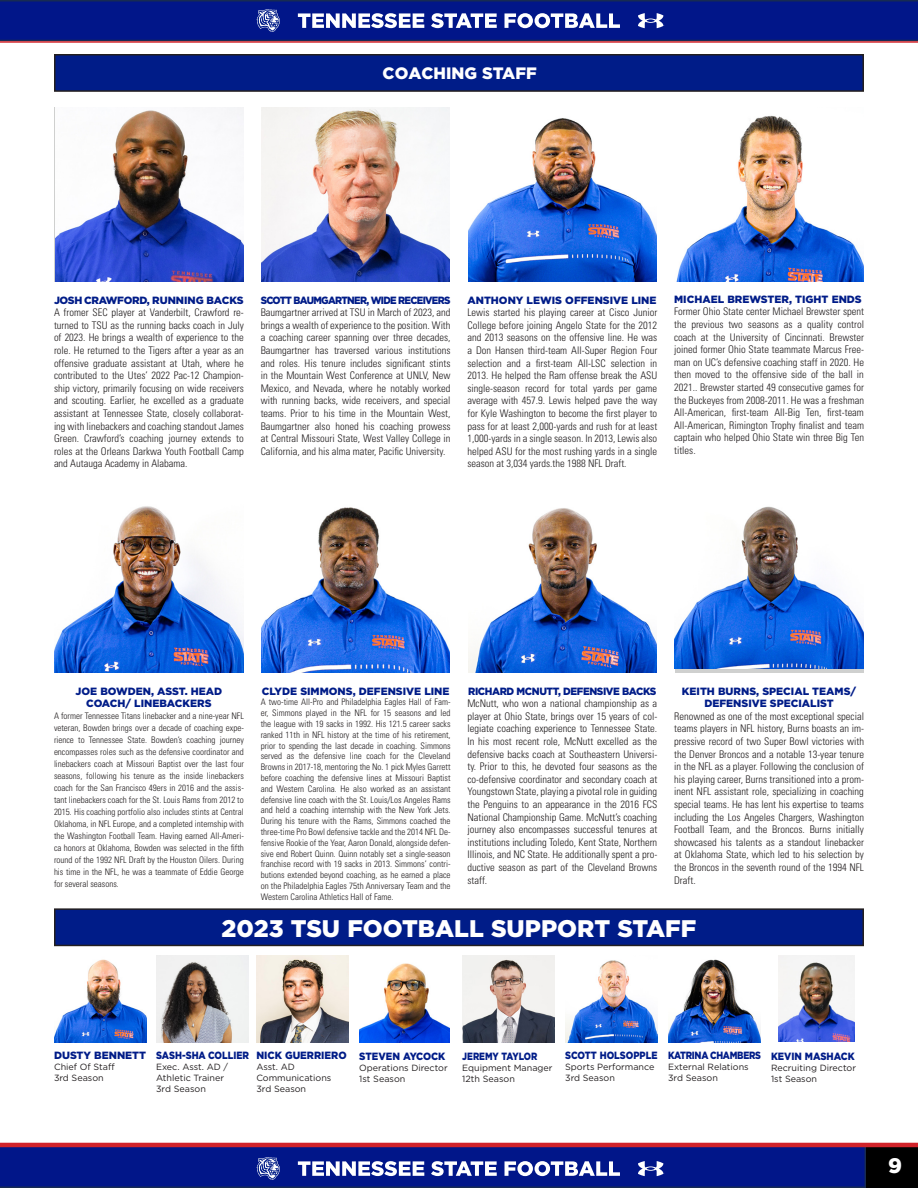
<style>
.page{position:relative;width:918px;height:1188px;background:#fff}
.page>*{position:absolute;margin:0;border:0;box-sizing:border-box;transform-origin:0 0}
.t1{font:900 24px "Gotham";color:#fff}
.t2{font:900 21px "Gotham";color:#fff}
.t3{font:900 16.5px "Gotham";color:#fff}
.t4{font:300 condensed 10.5px/12.6px "Univers LT Std";color:#231f20;text-align:justify}
.t5{font:900 10.5px/12.6px "Gotham";color:#001c88;text-align:center}
.t6{font:900 10.5px "Gotham";letter-spacing:-.07em;color:#001c88;scale:.93 1}
.t7{font:900 10.5px "Gotham";color:#001c88;scale:.87 1}
.t8{font:900 10.5px "Gotham";letter-spacing:-.04em;color:#001c88;scale:.96 1}
.t9{font:900 10.5px "Gotham";letter-spacing:-.03em;color:#001c88}
.t10{font:900 10.5px "Gotham";letter-spacing:-.03em;color:#001c88;scale:.85 1}
.t11{font:900 10.5px "Gotham";color:#001c88;scale:.95 1}
.t12{font:900 10.5px "Gotham";color:#001c88;scale:.93 1}
.t13{font:900 10.5px "Gotham";color:#001c88;scale:.83 1}
.t14{font:900 10.5px "Gotham";color:#001c88;scale:.9 1}
.t15{font:300 condensed 9px/10.8px "Univers LT Std";color:#231f20;text-align:justify}
.t16{font:9px "Gotham";color:#231f20}
</style>
<div class="page">
<div style="left:866px;top:1145px;width:52px;height:43px;background:#000"></div>
<hr style="left:0;top:41px;width:918px;height:2px;background:#d1232a">
<svg style="left:0;top:0;width:918px;height:41px;background:#192c8f"></svg>
<svg style="left:0;top:1147px;width:866px;height:41px;background:#182a90"></svg>
<hr style="left:0;top:1143px;width:918px;height:4px;background:#d1232a">
<div style="left:675px;top:498px;width:188px;height:175px;background:#cfd0cf"></div>
<img style="left:675px;top:498px;width:188px;height:171px">
<img style="left:468px;top:508px;width:189px;height:165px">
<img style="left:261px;top:507px;width:189px;height:166px">
<img style="left:55px;top:506px;width:188px;height:167px">
<img style="left:54px;top:959px;width:93px;height:84px">
<img style="left:156px;top:956px;width:93px;height:87px">
<img style="left:257px;top:956px;width:92px;height:87px">
<img style="left:360px;top:963px;width:90px;height:80px">
<img style="left:463px;top:956px;width:92px;height:87px">
<img style="left:668px;top:959px;width:93px;height:84px">
<img style="left:566px;top:960px;width:92px;height:83px">
<img style="left:778px;top:956px;width:76px;height:86px">
<img style="left:468px;top:118px;width:189px;height:164px">
<img style="left:261px;top:107px;width:189px;height:175px">
<img style="left:56px;top:107px;width:187px;height:175px">
<img style="left:676px;top:115px;width:187px;height:167px">
<div style="left:55px;top:55px;width:808px;height:36px;background:#001c88"></div>
<div style="left:54px;top:54px;width:810px;height:38px;border:2px solid #231f20"></div>
<div style="left:55px;top:909px;width:808px;height:36px;background:#001c88"></div>
<div style="left:54px;top:908px;width:810px;height:38px;border:2px solid #231f20"></div>
<p class="t3" style="left:383px;top:62px;width:156px">COACHING STAFF</p>
<p class="t9" style="left:54px;top:293px;width:191px">JOSH CRAWFORD, RUNNING BACKS</p>
<p class="t4" style="left:54px;top:306px;width:191px">A fromer SEC player at Vanderbilt, Crawford re&shy;turned to TSU as the running backs coach in July of 2023. He brings a wealth of experience to the role. He returned to the Tigers after a year as an offensive graduate assistant at Utah, where he contributed to the Utes’ 2022 Pac-12 Champion&shy;ship victory, primarily focusing on wide receivers and scouting. Earlier, he excelled as a graduate assistant at Tennessee State, closely collaborat&shy;ing with linebackers and coaching standout James Green. Crawford’s coaching journey extends to roles at the Orleans Darkwa Youth Football Camp and Autauga Academy in Alabama.</p>
<p class="t6" style="left:261px;top:293px;width:206px">SCOTT BAUMGARTNER, WIDE RECEIVERS</p>
<p class="t4" style="left:261px;top:306px;width:191px">Baumgartner arrived at TSU in March of 2023, and brings a wealth of experience to the position. With a coaching career spanning over three decades, Baumgartner has traversed various institutions and roles. His tenure includes significant stints in the Mountain West Conference at UNLV, New Mexico, and Nevada, where he notably worked with running backs, wide receivers, and special teams. Prior to his time in the Mountain West, Baumgartner also honed his coaching prowess at Central Missouri State, West Valley College in California, and his alma mater, Pacific University.</p>
<p class="t5" style="left:467px;top:293px;width:191px">ANTHONY LEWIS OFFENSIVE LINE</p>
<p class="t4" style="left:467px;top:306px;width:191px">Lewis started his playing career at Cisco Junior College before joining Angelo State for the 2012 and 2013 seasons on the offensive line. He was a Don Hansen third-team All-Super Region Four selection and a first-team All-LSC selection in 2013. He helped the Ram offense break the ASU single-season record for total yards per game average with 457.9. Lewis helped pave the way for Kyle Washington to become the first player to pass for at least 2,000-yards and rush for at least 1,000-yards in a single season. In 2013, Lewis also helped ASU for the most rushing yards in a single season at 3,034 yards.the 1988 NFL Draft.</p>
<p class="t5" style="left:674px;top:293px;width:189px">MICHAEL BREWSTER, TIGHT ENDS</p>
<p class="t4" style="left:674px;top:305px;width:191px">Former Ohio State center Michael Brewster spent the previous two seasons as a quality control coach at the University of Cincinnati. Brewster joined former Ohio State teammate Marcus Free&shy;man on UC’s defensive coaching staff in 2020. He then moved to the offensive side of the ball in 2021.. Brewster started 49 consecutive games for the Buckeyes from 2008-2011. He was a freshman All-American, first-team All-Big Ten, first-team All-American, Rimington Trophy finalist and team captain who helped Ohio State win three Big Ten titles.</p>
<p class="t5" style="left:76px;top:684px;width:148px">JOE BOWDEN, ASST. HEAD<br>COACH/ LINEBACKERS</p>
<p class="t15" style="left:54px;top:710px;width:191px;line-height:12px">A former Tennessee Titans linebacker and a nine-year NFL veteran, Bowden brings over a decade of coaching expe&shy;rience to Tennessee State. Bowden’s coaching journey encompasses roles such as the defensive coordinator and linebackers coach at Missouri Baptist over the last four seasons, following his tenure as the inside linebackers coach for the San Francisco 49ers in 2016 and the assis&shy;tant linebackers coach for the St. Louis Rams from 2012 to 2015. His coaching portfolio also includes stints at Central Oklahoma, in NFL Europe, and a completed internship with the Washington Football Team. Having earned All-Ameri&shy;ca honors at Oklahoma, Bowden was selected in the fifth round of the 1992 NFL Draft by the Houston Oilers. During his time in the NFL, he was a teammate of Eddie George for several seasons.</p>
<p class="t5" style="left:262px;top:684px;width:189px">CLYDE SIMMONS, DEFENSIVE LINE</p>
<p class="t15" style="left:261px;top:697px;width:191px">A two-time All-Pro and Philadelphia Eagles Hall of Fam&shy;er, Simmons played in the NFL for 15 seasons and led the league with 19 sacks in 1992. His 121.5 career sacks ranked 11th in NFL history at the time of his retirement, prior to spending the last decade in coaching. Simmons served as the defensive line coach for the Cleveland Browns in 2017-18, mentoring the No. 1 pick Myles Garrett before coaching the defensive lines at Missouri Baptist and Western Carolina. He also worked as an assistant defensive line coach with the St. Louis/Los Angeles Rams and held a coaching internship with the New York Jets.<br>During his tenure with the Rams, Simmons coached the three-time Pro Bowl defensive tackle and the 2014 NFL De&shy;fensive Rookie of the Year, Aaron Donald, alongside defen&shy;sive end Robert Quinn. Quinn notably set a single-season franchise record with 19 sacks in 2013. Simmons’ contri&shy;butions extended beyond coaching, as he earned a place on the Philadelphia Eagles 75th Anniversary Team and the Western Carolina Athletics Hall of Fame.</p>
<p class="t8" style="left:468px;top:684px;width:198px">RICHARD MCNUTT, DEFENSIVE BACKS</p>
<p class="t4" style="left:467px;top:697px;width:191px">McNutt, who won a national championship as a player at Ohio State, brings over 15 years of col&shy;legiate coaching experience to Tennessee State.<br>In his most recent role, McNutt excelled as the defensive backs coach at Southeastern Universi&shy;ty. Prior to this, he devoted four seasons as the co-defensive coordinator and secondary coach at Youngstown State, playing a pivotal role in guiding the Penguins to an appearance in the 2016 FCS National Championship Game. McNutt’s coaching journey also encompasses successful tenures at institutions including Toledo, Kent State, Northern Illinois, and NC State. He additionally spent a pro&shy;ductive season as part of the Cleveland Browns staff.</p>
<p class="t5" style="left:682px;top:684px;width:176px">KEITH BURNS, SPECIAL TEAMS/<br>DEFENSIVE SPECIALIST</p>
<p class="t4" style="left:674px;top:710px;width:191px">Renowned as one of the most exceptional special teams players in NFL history, Burns boasts an im&shy;pressive record of two Super Bowl victories with the Denver Broncos and a notable 13-year tenure in the NFL as a player. Following the conclusion of his playing career, Burns transitioned into a prom&shy;inent NFL assistant role, specializing in coaching special teams. He has lent his expertise to teams including the Los Angeles Chargers, Washington Football Team, and the Broncos. Burns initially showcased his talents as a standout linebacker at Oklahoma State, which led to his selection by the Broncos in the seventh round of the 1994 NFL Draft.</p>
<p class="t1" style="left:222px;top:912px;width:476px">2023 TSU FOOTBALL SUPPORT STAFF</p>
<p class="t5" style="left:54px;top:1049px;width:94px">DUSTY BENNETT</p>
<p class="t16" style="left:54px;top:1061px;width:62px">Chief Of Staff</p>
<p class="t16" style="left:54px;top:1072px;width:51px">3rd Season</p>
<p class="t7" style="left:156px;top:1048px;width:108px">SASH-SHA COLLIER</p>
<p class="t16" style="left:156px;top:1061px;width:74px">Exec. Asst. AD /</p>
<p class="t16" style="left:156px;top:1072px;width:70px">Athletic Trainer</p>
<p class="t16" style="left:156px;top:1083px;width:51px">3rd Season</p>
<p class="t11" style="left:256px;top:1048px;width:97px">NICK GUERRIERO</p>
<p class="t16" style="left:256px;top:1061px;width:40px">Asst. AD</p>
<p class="t16" style="left:256px;top:1072px;width:77px">Communications</p>
<p class="t16" style="left:256px;top:1083px;width:51px">3rd Season</p>
<p class="t12" style="left:359px;top:1049px;width:94px">STEVEN AYCOCK</p>
<p class="t16" style="left:359px;top:1062px;width:90px">Operations Director</p>
<p class="t16" style="left:359px;top:1073px;width:48px">1st Season</p>
<p class="t13" style="left:462px;top:1049px;width:92px">JEREMY TAYLOR</p>
<p class="t16" style="left:462px;top:1062px;width:92px">Equipment Manager</p>
<p class="t16" style="left:462px;top:1073px;width:54px">12th Season</p>
<p class="t7" style="left:565px;top:1048px;width:108px">SCOTT HOLSOPPLE</p>
<p class="t16" style="left:565px;top:1061px;width:91px">Sports Performance</p>
<p class="t16" style="left:565px;top:1072px;width:51px">3rd Season</p>
<p class="t10" style="left:668px;top:1048px;width:111px">KATRINA CHAMBERS</p>
<p class="t16" style="left:668px;top:1061px;width:82px">External Relations</p>
<p class="t16" style="left:668px;top:1072px;width:51px">3rd Season</p>
<p class="t14" style="left:771px;top:1049px;width:94px">KEVIN MASHACK</p>
<p class="t16" style="left:771px;top:1062px;width:86px">Recruiting Director</p>
<p class="t16" style="left:771px;top:1073px;width:48px">1st Season</p>
<h2 class="t2" style="left:888px;top:1151px;width:15px">9</h2>
</div>
